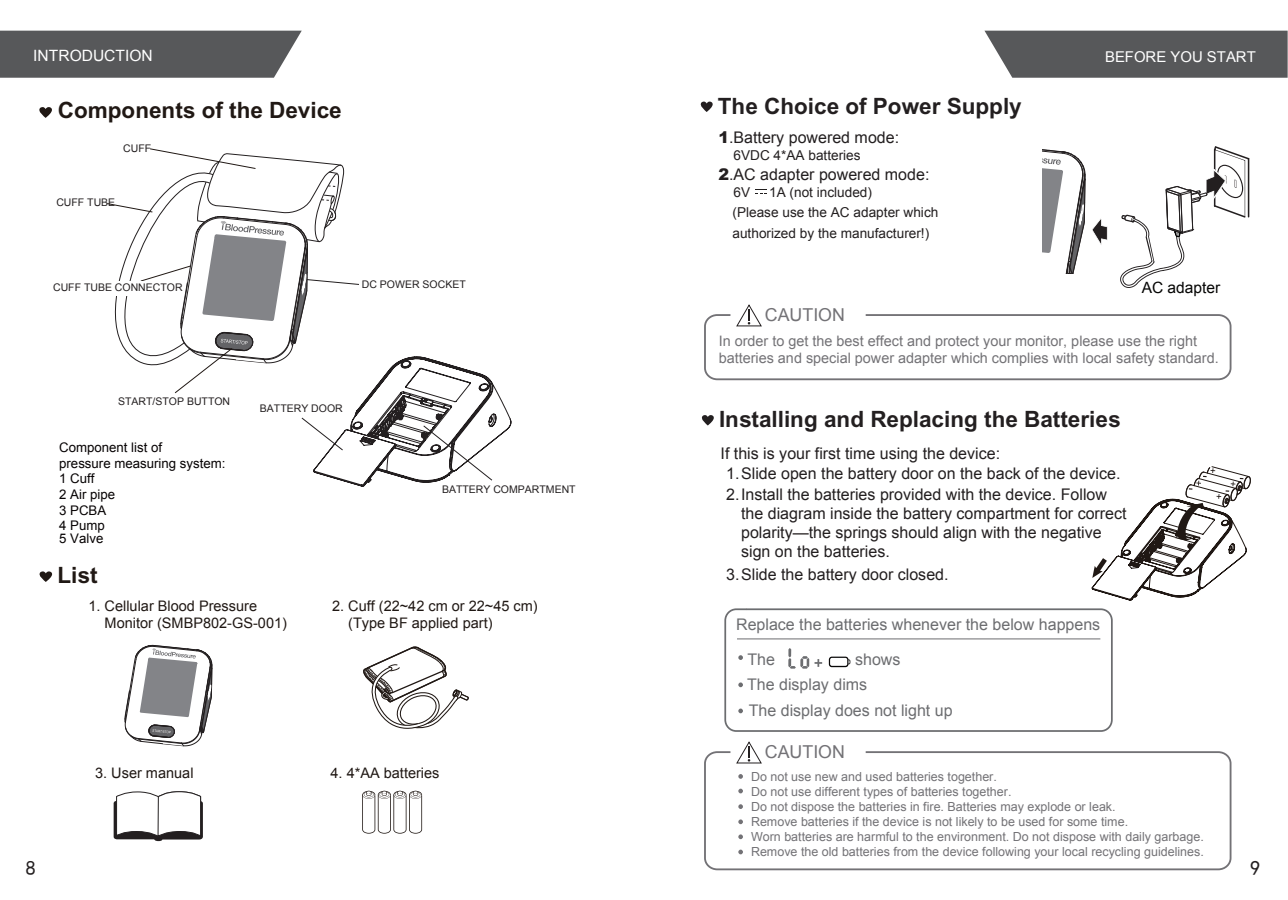
<style>
.page{position:relative;width:1288px;height:900px;background:#fff}
.page>*{position:absolute;margin:0;border:0;box-sizing:border-box;transform-origin:0 0}
.t1{font:700 22.57px "Arial";color:#231f20}
.t2{font:700 22.57px "Arial";color:#201814}
.t3{font:20.12px "Sim Hei";color:#231f20}
.t4{font:17.85px "Arial";color:#737276}
.t5{font:16.1px/20.3px "Arial";color:#231f20}
.t6{font:16.1px/25.9px "Arial";color:#6c6d70}
.t7{font:15.58px "Arial";color:#fff}
.t8{font:15.58px "Arial";color:#050504}
.t9{font:14.88px "Arial";color:#fff}
.t10{font:14.53px/17.5px "Arial";color:#201814}
.t11{font:14.35px/17.3px "Arial";color:#737276}
.t12{font:13.65px/20.5px "Arial";color:#231f20}
.t13{font:13.3px/15.8px "Arial";color:#070304}
.t14{font:12.42px/15px "Arial";color:#737276}
.t15{font:10.5px "Arial";color:#231f20}
.s1{font-weight:900}
</style>
<div class="page">
<div style="left:0;top:31px;width:302px;height:47px;background:#57585a"></div>
<svg style="left:984px;top:31px;width:303px;height:47px;background:#606163"></svg>
<svg style="left:39px;top:571px;width:13px;height:11px"></svg>
<svg style="left:362px;top:790px;width:60px;height:43px"></svg>
<svg style="left:363px;top:646px;width:106px;height:83px"></svg>
<svg style="left:700px;top:101px;width:12px;height:11px"></svg>
<svg style="left:701px;top:415px;width:13px;height:10px"></svg>
<svg style="left:755px;top:189px;width:12px;height:5px"></svg>
<svg style="left:39px;top:107px;width:13px;height:11px"></svg>
<svg style="left:788px;top:648px;width:34px;height:20px"></svg>
<div style="left:724px;top:608px;width:388px;height:123px;border:2px solid #6c6d70;border-radius:11px"></div>
<hr style="left:737px;top:638px;width:363px;height:1px;background:#6c6d70">
<svg style="left:738px;top:655px;width:5px;height:5px"></svg>
<svg style="left:738px;top:682px;width:5px;height:5px"></svg>
<svg style="left:738px;top:708px;width:5px;height:5px"></svg>
<svg style="left:738px;top:774px;width:5px;height:4px"></svg>
<svg style="left:738px;top:788px;width:5px;height:5px"></svg>
<svg style="left:738px;top:804px;width:5px;height:5px"></svg>
<svg style="left:738px;top:819px;width:5px;height:5px"></svg>
<svg style="left:738px;top:834px;width:5px;height:5px"></svg>
<svg style="left:738px;top:849px;width:5px;height:5px"></svg>
<svg style="left:829px;top:656px;width:21px;height:11px"></svg>
<svg style="left:1120px;top:146px;width:129px;height:142px"></svg>
<svg style="left:1091px;top:466px;width:160px;height:134px"></svg>
<svg style="left:107px;top:148px;width:404px;height:338px"></svg>
<svg style="left:124px;top:645px;width:88px;height:101px"></svg>
<svg style="left:1042px;top:149px;width:65px;height:125px"></svg>
<svg style="left:113px;top:791px;width:90px;height:50px"></svg>
<div style="left:704px;top:314px;width:527px;height:66px;border:2px solid #737276;border-radius:12px"></div>
<svg style="left:735px;top:304px;width:27px;height:23px"></svg>
<div style="left:704px;top:751px;width:527px;height:119px;border:2px solid #737276;border-radius:12px"></div>
<svg style="left:735px;top:741px;width:27px;height:23px"></svg>
<p class="t7" style="left:33px;top:45px;width:121px">INTRODUCTION</p>
<p class="t9" style="left:1105px;top:47px;width:152px">BEFORE YOU START</p>
<h1 class="t2" style="left:58px;top:97px;width:285px">Components of the Device</h1>
<p class="t15" style="left:123px;top:141px;width:29px">CUFF</p>
<p class="t15" style="left:56px;top:196px;width:60px">CUFF TUBE</p>
<p class="t15" style="left:53px;top:280px;width:131px">CUFF TUBE CONNECTOR</p>
<p class="t15" style="left:362px;top:277px;width:105px">DC POWER SOCKET</p>
<p class="t15" style="left:118px;top:395px;width:114px">START/STOP BUTTON</p>
<p class="t13" style="left:59px;top:439px;width:168px">Component list of<br>pressure measuring system:<br>1 Cuff<br>2 Air pipe<br>3 PCBA<br>4 Pump</p>
<p class="t13" style="left:59px;top:531px;width:46px">5 Valve</p>
<p class="t15" style="left:260px;top:401px;width:84px">BATTERY DOOR</p>
<p class="t15" style="left:442px;top:482px;width:135px">BATTERY COMPARTMENT</p>
<h1 class="t2" style="left:57px;top:562px;width:42px">List</h1>
<p class="t10" style="left:105px;top:597px;width:184px;text-indent:-16px">1. Cellular Blood Pressure<br>Monitor (SMBP802-GS-001)</p>
<p class="t10" style="left:348px;top:597px;width:191px;text-indent:-16px">2. Cuff (22~42 cm or 22~45 cm) (Type BF applied part)</p>
<h1 class="t1" style="left:718px;top:93px;width:305px">The Choice of Power Supply</h1>
<p class="t5" style="left:718px;top:127px;width:182px"><span class="s1">1</span>.Battery powered mode:</p>
<p class="t12" style="left:733px;top:145px;width:129px">6VDC 4*AA batteries</p>
<p class="t5" style="left:718px;top:164px;width:212px"><span class="s1">2</span>.AC adapter powered mode:</p>
<p class="t12" style="left:733px;top:182px;width:18px">6V</p>
<p class="t12" style="left:732px;top:182px;width:207px;text-indent:37px">1A (not included)<br>(Please use the AC adapter which authorized by the manufacturer!)</p>
<h3 class="t4" style="left:765px;top:303px;width:82px">CAUTION</h3>
<p class="t8" style="left:1141px;top:277px;width:80px">AC adapter</p>
<p class="t11" style="left:718px;top:332px;width:501px">In order to get the best effect and protect your monitor, please use the right batteries and special power adapter which complies with local safety standard.</p>
<h1 class="t1" style="left:719px;top:406px;width:403px">Installing and Replacing the Batteries</h1>
<p class="t5" style="left:726px;top:444px;width:396px;text-indent:-6px">If this is your first time using the device:<br>1.Slide open the battery door on the back of the device.<br>2.Install the batteries provided with the device. Follow</p>
<p class="t5" style="left:741px;top:504px;width:387px;line-height:18.9px">the diagram inside the battery compartment for correct polarity—the springs should align with the negative sign on the batteries.</p>
<p class="t5" style="left:726px;top:564px;width:224px">3.Slide the battery door closed.</p>
<p class="t6" style="left:747px;top:607px;width:354px;line-height:34.3px;text-indent:-11px">Replace the batteries whenever the below happens<br>The</p>
<p class="t6" style="left:747px;top:646px;width:207px;text-indent:108px">shows<br>The display dims<br>The display does not light up</p>
<h3 class="t4" style="left:765px;top:740px;width:82px">CAUTION</h3>
<p class="t10" style="left:95px;top:763px;width:100px">3. User manual</p>
<p class="t10" style="left:330px;top:763px;width:110px">4. 4*AA batteries</p>
<p class="t14" style="left:751px;top:769px;width:454px">Do not use new and used batteries together.<br>Do not use different types of batteries together.<br>Do not dispose the batteries in fire. Batteries may explode or leak.<br>Remove batteries if the device is not likely to be used for some time.<br>Worn batteries are harmful to the environment. Do not dispose with daily garbage.<br>Remove the old batteries from the device following your local recycling guidelines.</p>
<h2 class="t3" style="left:26px;top:857px;width:12px">8</h2>
<h2 class="t3" style="left:1250px;top:857px;width:12px">9</h2>
</div>
